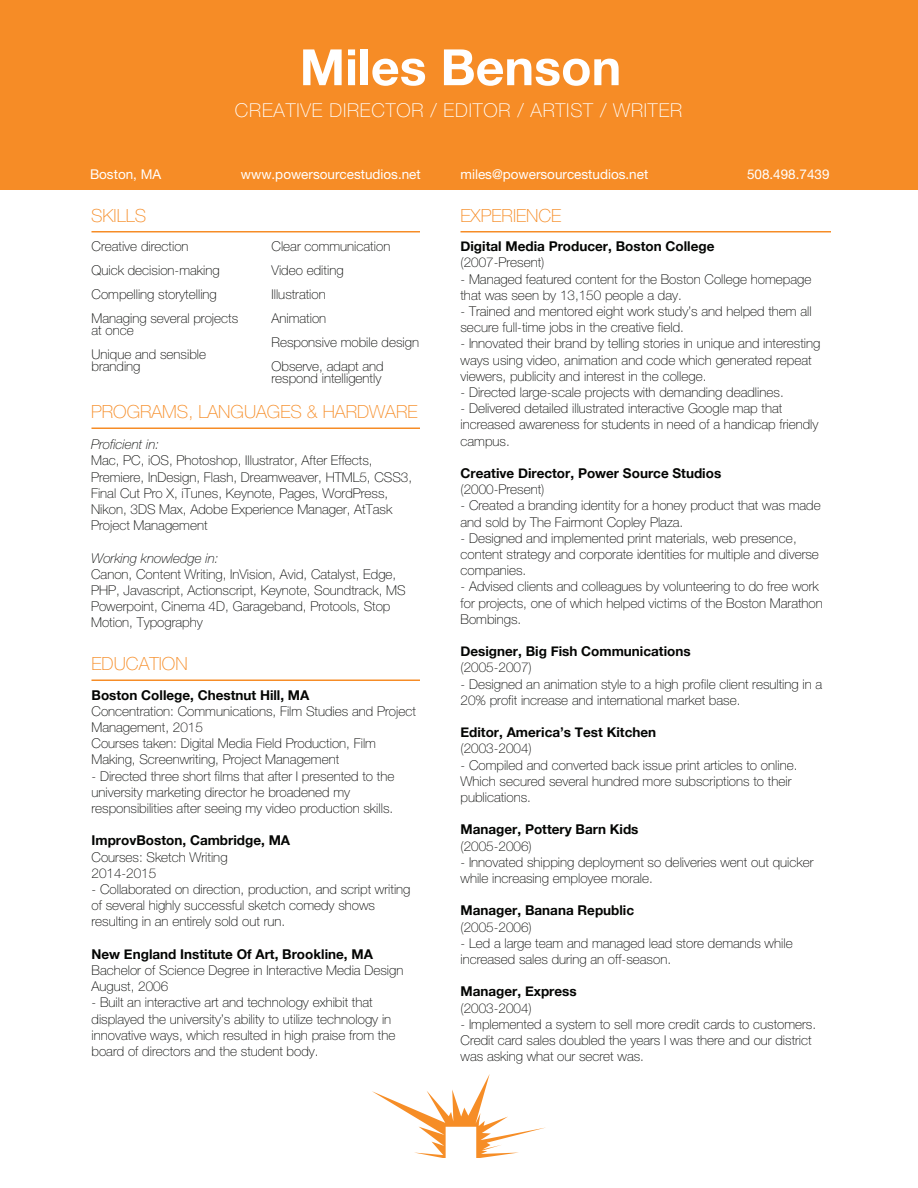
<style>
.page{position:relative;width:918px;height:1188px;background:#fff}
.page>*{position:absolute;margin:0;border:0;box-sizing:border-box;transform-origin:0 0}
.t1{font:700 50.1px "Helvetica Neue";color:#fff}
.t2{font:100 19.2px "Helvetica Neue";letter-spacing:.04em;color:#fff}
.t3{font:100 18.15px "Helvetica Neue";color:#f68c26}
.t4{font:100 13.5px/16.2px "Helvetica Neue";color:#040503}
.t5{font:700 13.5px "Helvetica Neue";color:#040503}
.t6{font:13.5px "Helvetica Neue";color:#fff}
.t7{font:italic 100 13.5px "Helvetica Neue";color:#040503}
</style>
<div class="page">
<div style="left:0;top:0;width:918px;height:190px;background:#f68c26"></div>
<svg style="left:372px;top:1074px;width:173px;height:84px"></svg>
<hr style="left:460px;top:231px;width:371px;height:1px;background:#f68c26">
<hr style="left:92px;top:428px;width:328px;height:1px;background:#f68c26">
<hr style="left:92px;top:231px;width:328px;height:1px;background:#f68c26">
<hr style="left:92px;top:680px;width:328px;height:1px;background:#f68c26">
<h1 class="t1" style="left:300px;top:36px;width:323px">Miles Benson</h1>
<h2 class="t2" style="left:235px;top:100px;width:449px">CREATIVE DIRECTOR / EDITOR / ARTIST / WRITER</h2>
<p class="t6" style="left:90px;top:166px;width:73px">Boston, MA</p>
<p class="t6" style="left:241px;top:166px;width:181px">www.powersourcestudios.net</p>
<p class="t6" style="left:460px;top:166px;width:189px">miles@powersourcestudios.net</p>
<h3 class="t3" style="left:91px;top:205px;width:57px">SKILLS</h3>
<h3 class="t3" style="left:460px;top:205px;width:102px">EXPERIENCE</h3>
<p class="t6" style="left:747px;top:166px;width:84px">508.498.7439</p>
<p class="t4" style="left:92px;top:234px;width:148px;line-height:24px">Creative direction<br>Quick decision-making<br>Compelling storytelling<br>Managing several projects</p>
<p class="t4" style="left:92px;top:318px;width:116px;line-height:24px">at once<br>Unique and sensible</p>
<p class="t4" style="left:92px;top:358px;width:51px">branding</p>
<p class="t4" style="left:272px;top:234px;width:149px;line-height:24px">Clear communication<br>Video editing<br>Illustration<br>Animation<br>Responsive mobile design<br>Observe, adapt and</p>
<p class="t4" style="left:272px;top:370px;width:111px">respond intelligently</p>
<h3 class="t3" style="left:91px;top:401px;width:328px">PROGRAMS, LANGUAGES &amp; HARDWARE</h3>
<p class="t7" style="left:91px;top:437px;width:70px">Proficient in:</p>
<p class="t4" style="left:91px;top:452px;width:323px">Mac, PC, iOS, Photoshop, Illustrator, After Effects, Premiere, InDesign, Flash, Dreamweaver, HTML5, CSS3, Final Cut Pro X, iTunes, Keynote, Pages, WordPress, Nikon, 3DS Max, Adobe Experience Manager, AtTask Project Management</p>
<p class="t7" style="left:91px;top:550px;width:129px">Working knowledge in:</p>
<p class="t4" style="left:91px;top:566px;width:316px">Canon, Content Writing, InVision, Avid, Catalyst, Edge, PHP, Javascript, Actionscript, Keynote, Soundtrack, MS Powerpoint, Cinema 4D, Garageband, Protools, Stop Motion, Typography</p>
<h3 class="t3" style="left:91px;top:653px;width:98px">EDUCATION</h3>
<p class="t5" style="left:92px;top:687px;width:219px">Boston College, Chestnut Hill, MA</p>
<p class="t4" style="left:92px;top:703px;width:326px">Concentration: Communications, Film Studies and Project Management, 2015<br>Courses taken: Digital Media Field Production, Film Making, Screenwriting, Project Management</p>
<p class="t4" style="left:92px;top:768px;width:304px">- Directed three short films that after I presented to the university marketing director he broadened my responsibilities after seeing my video production skills.</p>
<p class="t5" style="left:92px;top:832px;width:200px">ImprovBoston, Cambridge, MA</p>
<p class="t4" style="left:92px;top:849px;width:138px">Courses: Sketch Writing<br>2014-2015</p>
<p class="t4" style="left:92px;top:881px;width:321px">- Collaborated on direction, production, and script writing of several highly successful sketch comedy shows resulting in an entirely sold out run.</p>
<p class="t5" style="left:92px;top:946px;width:283px">New England Institute Of Art, Brookline, MA</p>
<p class="t4" style="left:92px;top:962px;width:313px">Bachelor of Science Degree in Interactive Media Design<br>August, 2006</p>
<p class="t4" style="left:92px;top:995px;width:305px">- Built an interactive art and technology exhibit that displayed the university’s ability to utilize technology in innovative ways, which resulted in high praise from the board of directors and the student body.</p>
<p class="t5" style="left:460px;top:238px;width:255px">Digital Media Producer, Boston College</p>
<p class="t4" style="left:460px;top:254px;width:86px">(2007-Present)</p>
<p class="t4" style="left:460px;top:271px;width:352px">- Managed featured content for the Boston College homepage that was seen by 13,150 people a day.</p>
<p class="t4" style="left:460px;top:303px;width:353px">- Trained and mentored eight work study’s and helped them all secure full-time jobs in the creative field.</p>
<p class="t4" style="left:460px;top:335px;width:361px">- Innovated their brand by telling stories in unique and interesting ways using video, animation and code which generated repeat viewers, publicity and interest in the college.</p>
<p class="t4" style="left:460px;top:384px;width:325px">- Directed large-scale projects with demanding deadlines.</p>
<p class="t4" style="left:460px;top:400px;width:360px">- Delivered detailed illustrated interactive Google map that increased awareness for students in need of a handicap friendly campus.</p>
<p class="t5" style="left:460px;top:465px;width:262px">Creative Director, Power Source Studios</p>
<p class="t4" style="left:460px;top:481px;width:86px">(2000-Present)</p>
<p class="t4" style="left:460px;top:497px;width:362px">- Created a branding identity for a honey product that was made and sold by The Fairmont Copley Plaza.</p>
<p class="t4" style="left:460px;top:530px;width:360px">- Designed and implemented print materials, web presence, content strategy and corporate identities for multiple and diverse companies.</p>
<p class="t4" style="left:460px;top:578px;width:364px">- Advised clients and colleagues by volunteering to do free work for projects, one of which helped victims of the Boston Marathon<br>Bombings.</p>
<p class="t5" style="left:460px;top:643px;width:232px">Designer, Big Fish Communications</p>
<p class="t4" style="left:460px;top:659px;width:73px">(2005-2007)</p>
<p class="t4" style="left:460px;top:676px;width:363px">- Designed an animation style to a high profile client resulting in a<br>20% profit increase and international market base.</p>
<p class="t5" style="left:460px;top:724px;width:197px">Editor, America’s Test Kitchen</p>
<p class="t4" style="left:460px;top:740px;width:73px">(2003-2004)</p>
<p class="t4" style="left:460px;top:757px;width:339px">- Compiled and converted back issue print articles to online.<br>Which secured several hundred more subscriptions to their publications.</p>
<p class="t5" style="left:460px;top:821px;width:180px">Manager, Pottery Barn Kids</p>
<p class="t4" style="left:460px;top:838px;width:73px">(2005-2006)</p>
<p class="t4" style="left:460px;top:854px;width:355px">- Innovated shipping deployment so deliveries went out quicker while increasing employee morale.</p>
<p class="t5" style="left:460px;top:902px;width:175px">Manager, Banana Republic</p>
<p class="t4" style="left:460px;top:919px;width:73px">(2005-2006)</p>
<p class="t4" style="left:460px;top:935px;width:334px">- Led a large team and managed lead store demands while increased sales during an off-season.</p>
<p class="t5" style="left:460px;top:983px;width:118px">Manager, Express</p>
<p class="t4" style="left:460px;top:1000px;width:73px">(2003-2004)</p>
<p class="t4" style="left:460px;top:1016px;width:357px">- Implemented a system to sell more credit cards to customers.<br>Credit card sales doubled the years I was there and our district was asking what our secret was.</p>
</div>
